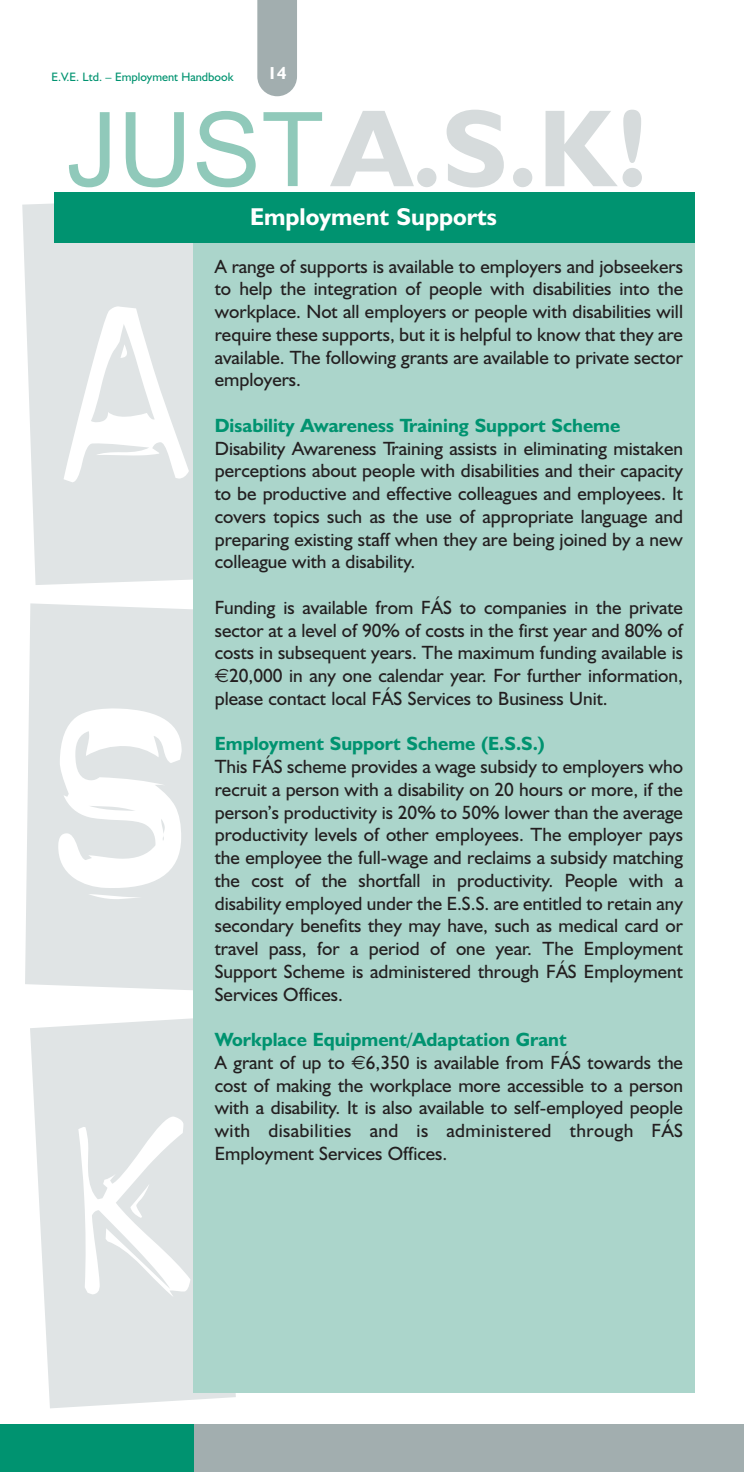
<style>
.page{position:relative;width:744px;height:1472px;background:#fff}
.page>*{position:absolute;margin:0;border:0;box-sizing:border-box;transform-origin:0 0}
.t1{font:700 110.25px "Humanist 521 BT";color:#d6dbdc}
.t2{font:700 24.5px "Humanist 521 BT";color:#fff}
.t3{font:19.25px/22.8px "Humanist 521 BT";color:#231f20;text-align:justify}
.t4{font:700 19.25px "Humanist 521 BT";color:#009370}
.t5{font:700 17.5px "Humanist 521 BT";color:#fff}
.t6{font:12.25px "Humanist 521 BT";color:#009370}
.s1{font-family:"Arial";font-weight:400;font-size:103.25px;color:#90c9ba}
.s2{font-family:"Euro Sans"}
.s3{font-weight:700;color:#009370}
</style>
<div class="page">
<svg style="left:30px;top:1018px;width:206px;height:390px;fill:#e0e4e5"></svg>
<svg style="left:22px;top:203px;width:171px;height:382px;fill:#e0e4e5"></svg>
<svg style="left:25px;top:603px;width:168px;height:387px;fill:#e0e4e5"></svg>
<div style="left:0;top:1424px;width:231px;height:48px;background:#009370"></div>
<div style="left:194px;top:1424px;width:550px;height:48px;background:#a2aeaf"></div>
<div style="left:257px;top:0;width:40px;height:96px;background:#a2aeaf"></div>
<div style="left:193px;top:194px;width:501px;height:1199px;background:#abd5cb"></div>
<div style="left:54px;top:192px;width:640px;height:51px;background:#009370"></div>
<p class="t5" style="left:268px;top:66px;width:21px">14</p>
<p class="t6" style="left:51px;top:72px;width:184px">E.V.E. Ltd. – Employment Handbook</p>
<h1 class="t1" style="left:66px;top:107px;width:585px"><span class="s1">JUST</span>A.S.K!</h1>
<p class="t2" style="left:250px;top:208px;width:248px">Employment Supports</p>
<p class="t3" style="left:215px;top:257px;width:470px">A range of supports is available to employers and jobseekers to help the integration of people with disabilities into the workplace. Not all employers or people with disabilities will require these supports, but it is helpful to know that they are available. The following grants are available to private sector employers.</p>
<p class="t4" style="left:215px;top:418px;width:407px">Disability Awareness Training Support Scheme</p>
<p class="t3" style="left:215px;top:439px;width:470px">Disability Awareness Training assists in eliminating mistaken perceptions about people with disabilities and their capacity to be productive and effective colleagues and employees. It covers topics such as the use of appropriate language and preparing existing staff when they are being joined by a new colleague with a disability.</p>
<p class="t3" style="left:215px;top:599px;width:470px">Funding is available from FÁS to companies in the private sector at a level of 90% of costs in the first year and 80% of costs in subsequent years. The maximum funding available is <span class="s2">€</span>20,000 in any one calendar year. For further information, please contact local FÁS Services to Business Unit.</p>
<p class="t4" style="left:215px;top:737px;width:332px">Employment Support Scheme (E.S.S.)</p>
<p class="t3" style="left:215px;top:758px;width:470px">This FÁS scheme provides a wage subsidy to employers who recruit a person with a disability on 20 hours or more, if the person’s productivity is 20% to 50% lower than the average productivity levels of other employees. The employer pays the employee the full-wage and reclaims a subsidy matching the cost of the shortfall in productivity. People with a disability employed under the E.S.S. are entitled to retain any secondary benefits they may have, such as medical card or travel pass, for a period of one year. The Employment Support Scheme is administered through FÁS Employment Services Offices.</p>
<p class="t3" style="left:215px;top:1031px;width:470px;text-align:left"><span class="s3">Workplace Equipment/Adaptation Grant<br></span>A grant of up to <span class="s2">€</span>6,350 is available from FÁS towards the cost of making the workplace more accessible to a person with a disability. It is also available to self-employed people with disabilities and is administered through FÁS Employment Services Offices.</p>
</div>
